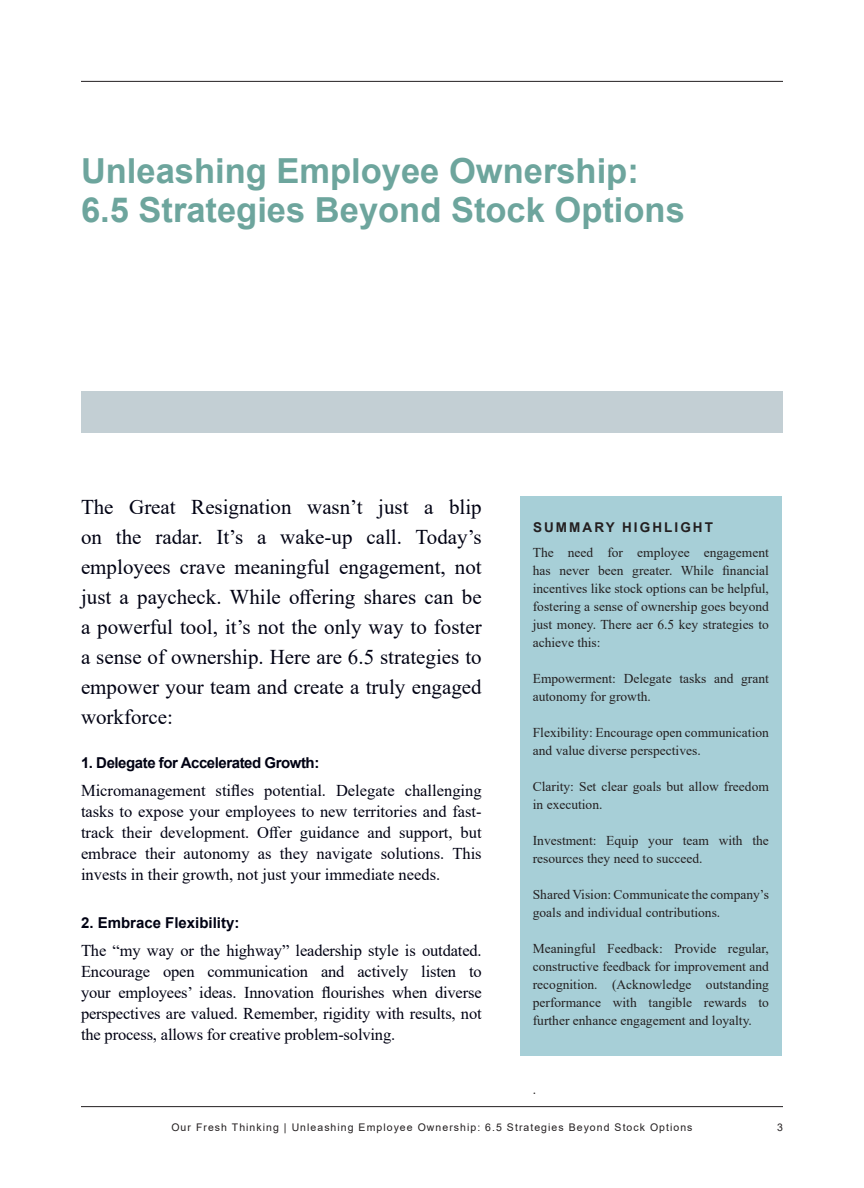
<style>
.page{position:relative;width:864px;height:1188px;background:#fff}
.page>*{position:absolute;margin:0;border:0;box-sizing:border-box;transform-origin:0 0}
.Heading_1{font:700 34.5px/39.6px "Arial";color:#6da59d}
.t1{font:21px/30px "Times New Roman";color:#000213;text-align:justify}
.Text{font:16.5px/21px "Times New Roman";letter-spacing:-.005em;color:#000213;text-align:justify}
.Text-2{font:700 15px "Arial";letter-spacing:-.03em;color:#000213}
.sub_sub_chapter{font:700 15px "Arial";color:#000213}
.t2{font:13.5px/18px "Times New Roman";color:#231f20}
.t3{font:700 13.5px "Arial";letter-spacing:.155em;color:#231f20}
.t4{font:10.5px "Arial";letter-spacing:.1em;color:#231f20}
</style>
<div class="page">
<hr style="left:81px;top:81px;width:702px;height:1px;background:#231f20">
<hr style="left:81px;top:1106px;width:702px;height:1px;background:#231f20">
<div style="left:521px;top:496px;width:261px;height:560px;background:#a7cfd7"></div>
<div style="left:81px;top:391px;width:702px;height:42px;background:#c3cfd4"></div>
<p class="Heading_1" style="left:81px;top:151px;width:605px">Unleashing Employee Ownership:<br>6.5 Strategies Beyond Stock Options</p>
<p class="t1" style="left:81px;top:491px;width:402px">The Great Resignation wasn’t just a blip on the radar. It’s a wake-up call. Today’s employees crave meaningful engagement, not just a paycheck. While offering shares can be a powerful tool, it’s not the only way to foster a sense of ownership. Here are 6.5 strategies to empower your team and create a truly engaged workforce:</p>
<p class="Text-2" style="left:81px;top:752px;width:240px">1. Delegate for Accelerated Growth:</p>
<p class="Text" style="left:81px;top:779px;width:402px">Micromanagement stifles potential. Delegate challenging tasks to expose your employees to new territories and fast&shy;track their development. Offer guidance and support, but embrace their autonomy as they navigate solutions. This invests in their growth, not just your immediate needs.</p>
<p class="sub_sub_chapter" style="left:81px;top:912px;width:160px">2. Embrace Flexibility:</p>
<p class="Text" style="left:81px;top:939px;width:402px">The “my way or the highway” leadership style is outdated.<br>Encourage open communication and actively listen to your employees’ ideas. Innovation flourishes when diverse perspectives are valued. Remember, rigidity with results, not the process, allows for creative problem-solving.</p>
<p class="t3" style="left:533px;top:518px;width:182px">SUMMARY HIGHLIGHT</p>
<p class="t2" style="left:533px;top:543px;width:238px;text-align:justify">The need for employee engagement has never been greater. While financial incentives like stock options can be helpful, fostering a sense of ownership goes beyond just money. There aer 6.5 key strategies to achieve this:</p>
<p class="t2" style="left:533px;top:669px;width:238px">Empowerment: Delegate tasks and grant autonomy for growth.</p>
<p class="t2" style="left:533px;top:723px;width:238px">Flexibility: Encourage open communication and value diverse perspectives.</p>
<p class="t2" style="left:533px;top:777px;width:238px">Clarity: Set clear goals but allow freedom in execution.</p>
<p class="t2" style="left:533px;top:831px;width:238px">Investment: Equip your team with the resources they need to succeed.</p>
<p class="t2" style="left:533px;top:885px;width:238px">Shared Vision: Communicate the company’s goals and individual contributions.</p>
<p class="t2" style="left:533px;top:939px;width:238px;text-align:justify">Meaningful Feedback: Provide regular, constructive feedback for improvement and recognition. (Acknowledge outstanding performance with tangible rewards to further enhance engagement and loyalty.</p>
<p class="t2" style="left:533px;top:1080px;width:5px">.</p>
<p class="t4" style="left:171px;top:1120px;width:523px">Our Fresh Thinking | Unleashing Employee Ownership: 6.5 Strategies Beyond Stock Options</p>
<p class="t4" style="left:777px;top:1120px;width:7px">3</p>
</div>
